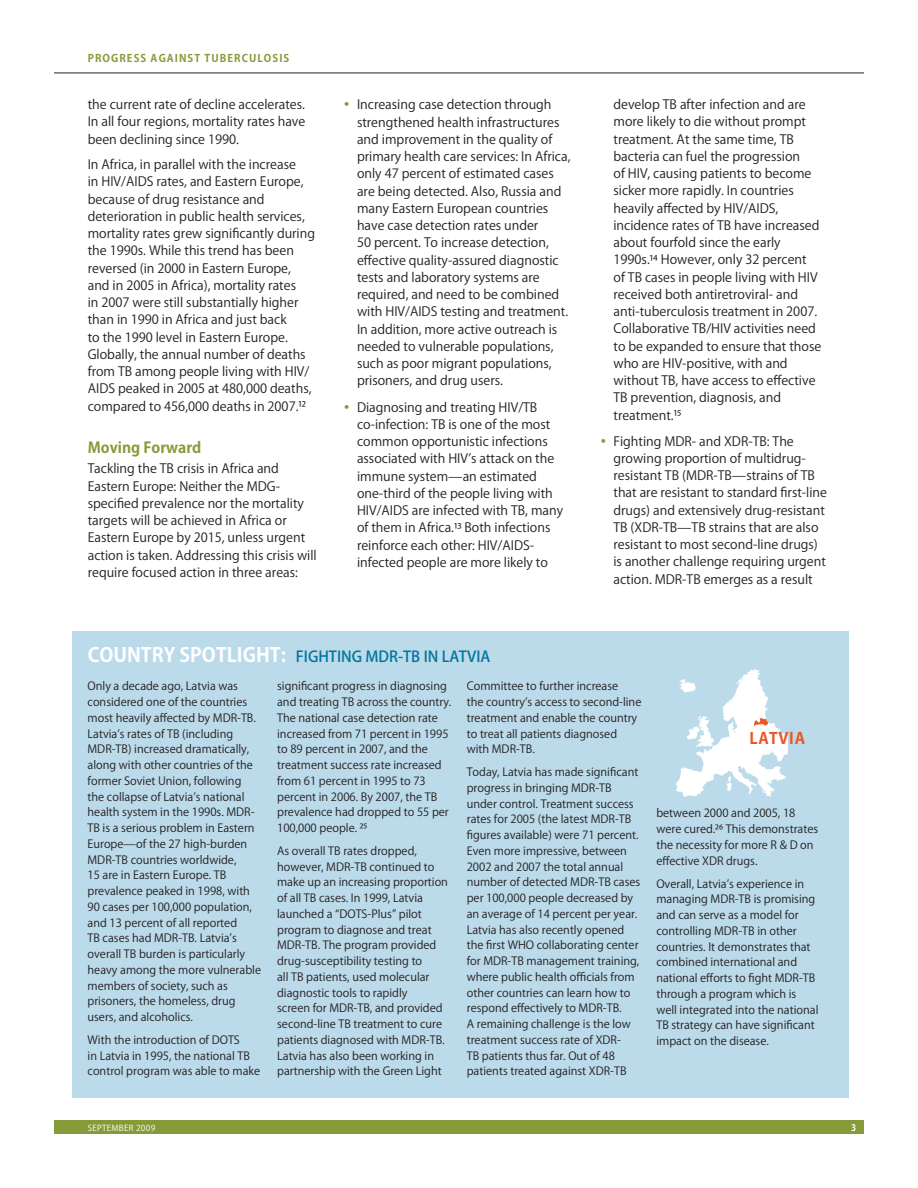
<style>
.page{position:relative;width:918px;height:1188px;background:#fff}
.page>*{position:absolute;margin:0;border:0;box-sizing:border-box;transform-origin:0 0}
.t1{font:700 15.75px "Koz Go Pro";letter-spacing:.045em;color:#ed5425}
.sidebar_HEAD{font:500 15px "Koz Go Pro";color:#00759d}
.H1{font:700 15px "Koz Go Pro";color:#869b38}
.Body_Copy_Bullets{font:12.75px/17.2px "Koz Go Pro";color:#231f20}
.Body_Copy{font:12.75px/17.2px "Koz Go Pro";color:#231f20}
.Body_-_1st_para{font:12.75px/17.2px "Koz Go Pro";color:#231f20;text-align:justify}
.Sidebar_BODY{font:11.25px/15.8px "Koz Go Pro";color:#231f20}
.t2{font:700 10.5px "Koz Go Pro";letter-spacing:.1em;color:#869b38}
.t3{font:700 9px "Koz Go Pro";color:#fff}
.t4{font:8.25px "Koz Go Pro";letter-spacing:.04em;color:#fff}
.s1{font-size:17.25px;color:#869b38}
.s2{font-weight:700;font-size:19.5px;color:#fff}
</style>
<div class="page">
<div style="left:54px;top:1121px;width:810px;height:13px;background:#869b38"></div>
<hr style="left:54px;top:73px;width:810px;height:1px;background:#231f20">
<div style="left:72px;top:632px;width:776px;height:466px;background:#bbdaea"></div>
<img style="left:676px;top:669px;width:112px;height:128px">
<p class="t2" style="left:88px;top:52px;width:203px">PROGRESS AGAINST TUBERCULOSIS</p>
<p class="Body_-_1st_para" style="left:88px;top:96px;width:219px">the current rate of decline accelerates.<br>In all four regions, mortality rates have been declining since 1990.</p>
<p class="Body_Copy" style="left:88px;top:156px;width:229px">In Africa, in parallel with the increase<br>in HIV/AIDS rates, and Eastern Europe, because of drug resistance and deterioration in public health services, mortality rates grew significantly during the 1990s. While this trend has been reversed (in 2000 in Eastern Europe, and in 2005 in Africa), mortality rates<br>in 2007 were still substantially higher than in 1990 in Africa and just back<br>to the 1990 level in Eastern Europe.<br>Globally, the annual number of deaths from TB among people living with HIV/ AIDS peaked in 2005 at 480,000 deaths, compared to 456,000 deaths in 2007.12</p>
<p class="H1" style="left:88px;top:438px;width:115px">Moving Forward</p>
<p class="Body_-_1st_para" style="left:88px;top:460px;width:231px;text-align:left">Tackling the TB crisis in Africa and Eastern Europe: Neither the MDG&shy;specified prevalence nor the mortality targets will be achieved in Africa or Eastern Europe by 2015, unless urgent action is taken. Addressing this crisis will require focused action in three areas:</p>
<p class="Body_Copy_Bullets" style="left:357px;top:96px;width:215px;text-indent:-13px"><span class="s1">•</span> Increasing case detection through strengthened health infrastructures and improvement in the quality of primary health care services: In Africa, only 47 percent of estimated cases are being detected. Also, Russia and many Eastern European countries have case detection rates under<br>50 percent. To increase detection, effective quality-assured diagnostic tests and laboratory systems are required, and need to be combined with HIV/AIDS testing and treatment.<br>In addition, more active outreach is needed to vulnerable populations, such as poor migrant populations, prisoners, and drug users.</p>
<p class="Body_Copy_Bullets" style="left:357px;top:399px;width:208px;text-indent:-13px"><span class="s1">•</span> Diagnosing and treating HIV/TB co-infection: TB is one of the most common opportunistic infections associated with HIV’s attack on the immune system—an estimated one-third of the people living with HIV/AIDS are infected with TB, many of them in Africa.13 Both infections reinforce each other: HIV/AIDS&shy;infected people are more likely to</p>
<p class="sidebar_HEAD" style="left:88px;top:647px;width:404px"><span class="s2">COUNTRY SPOTLIGHT:</span> FIGHTING MDR-TB IN LATVIA</p>
<p class="Body_Copy_Bullets" style="left:614px;top:96px;width:209px">develop TB after infection and are more likely to die without prompt treatment. At the same time, TB bacteria can fuel the progression<br>of HIV, causing patients to become sicker more rapidly. In countries heavily affected by HIV/AIDS, incidence rates of TB have increased about fourfold since the early 1990s.14 However, only 32 percent of TB cases in people living with HIV received both antiretroviral- and anti-tuberculosis treatment in 2007.<br>Collaborative TB/HIV activities need to be expanded to ensure that those who are HIV-positive, with and without TB, have access to effective TB prevention, diagnosis, and treatment.15</p>
<p class="Body_Copy_Bullets" style="left:614px;top:433px;width:215px;text-indent:-13px"><span class="s1">•</span> Fighting MDR- and XDR-TB: The growing proportion of multidrug&shy;resistant TB (MDR-TB—strains of TB that are resistant to standard first-line drugs) and extensively drug-resistant TB (XDR-TB—TB strains that are also resistant to most second-line drugs) is another challenge requiring urgent action. MDR-TB emerges as a result</p>
<p class="Sidebar_BODY" style="left:88px;top:679px;width:175px">Only a decade ago, Latvia was considered one of the countries most heavily affected by MDR-TB.<br>Latvia’s rates of TB (including<br>MDR-TB) increased dramatically, along with other countries of the former Soviet Union, following<br>the collapse of Latvia’s national health system in the 1990s. MDR-<br>TB is a serious problem in Eastern<br>Europe—of the 27 high-burden<br>MDR-TB countries worldwide,<br>15 are in Eastern Europe. TB prevalence peaked in 1998, with<br>90 cases per 100,000 population, and 13 percent of all reported<br>TB cases had MDR-TB. Latvia’s overall TB burden is particularly heavy among the more vulnerable members of society, such as prisoners, the homeless, drug users, and alcoholics.</p>
<p class="Sidebar_BODY" style="left:88px;top:1032px;width:174px">With the introduction of DOTS<br>in Latvia in 1995, the national TB control program was able to make</p>
<p class="Sidebar_BODY" style="left:277px;top:679px;width:176px">significant progress in diagnosing and treating TB across the country.<br>The national case detection rate increased from 71 percent in 1995 to 89 percent in 2007, and the treatment success rate increased from 61 percent in 1995 to 73 percent in 2006. By 2007, the TB prevalence had dropped to 55 per<br>100,000 people. 25</p>
<p class="Sidebar_BODY" style="left:277px;top:843px;width:172px">As overall TB rates dropped, however, MDR-TB continued to make up an increasing proportion of all TB cases. In 1999, Latvia launched a “DOTS-Plus” pilot program to diagnose and treat<br>MDR-TB. The program provided drug-susceptibility testing to<br>all TB patients, used molecular diagnostic tools to rapidly<br>screen for MDR-TB, and provided second-line TB treatment to cure patients diagnosed with MDR-TB.<br>Latvia has also been working in partnership with the Green Light</p>
<p class="Sidebar_BODY" style="left:467px;top:679px;width:176px">Committee to further increase<br>the country’s access to second-line treatment and enable the country to treat all patients diagnosed with MDR-TB.</p>
<p class="Sidebar_BODY" style="left:467px;top:764px;width:175px">Today, Latvia has made significant progress in bringing MDR-TB under control. Treatment success rates for 2005 (the latest MDR-TB figures available) were 71 percent.<br>Even more impressive, between<br>2002 and 2007 the total annual number of detected MDR-TB cases per 100,000 people decreased by an average of 14 percent per year.<br>Latvia has also recently opened the first WHO collaborating center for MDR-TB management training, where public health officials from other countries can learn how to respond effectively to MDR-TB.<br>A remaining challenge is the low treatment success rate of XDR-<br>TB patients thus far. Out of 48 patients treated against XDR-TB</p>
<p class="t1" style="left:750px;top:728px;width:57px">LATVIA</p>
<p class="Sidebar_BODY" style="left:656px;top:806px;width:163px">between 2000 and 2005, 18 were cured.26 This demonstrates the necessity for more R &amp; D on effective XDR drugs.</p>
<p class="Sidebar_BODY" style="left:656px;top:876px;width:164px">Overall, Latvia’s experience in managing MDR-TB is promising and can serve as a model for controlling MDR-TB in other countries. It demonstrates that combined international and national efforts to fight MDR-TB through a program which is well integrated into the national<br>TB strategy can have significant impact on the disease.</p>
<p class="t4" style="left:88px;top:1122px;width:69px">SEPTEMBER 2009</p>
<p class="t3" style="left:851px;top:1122px;width:7px">3</p>
</div>
